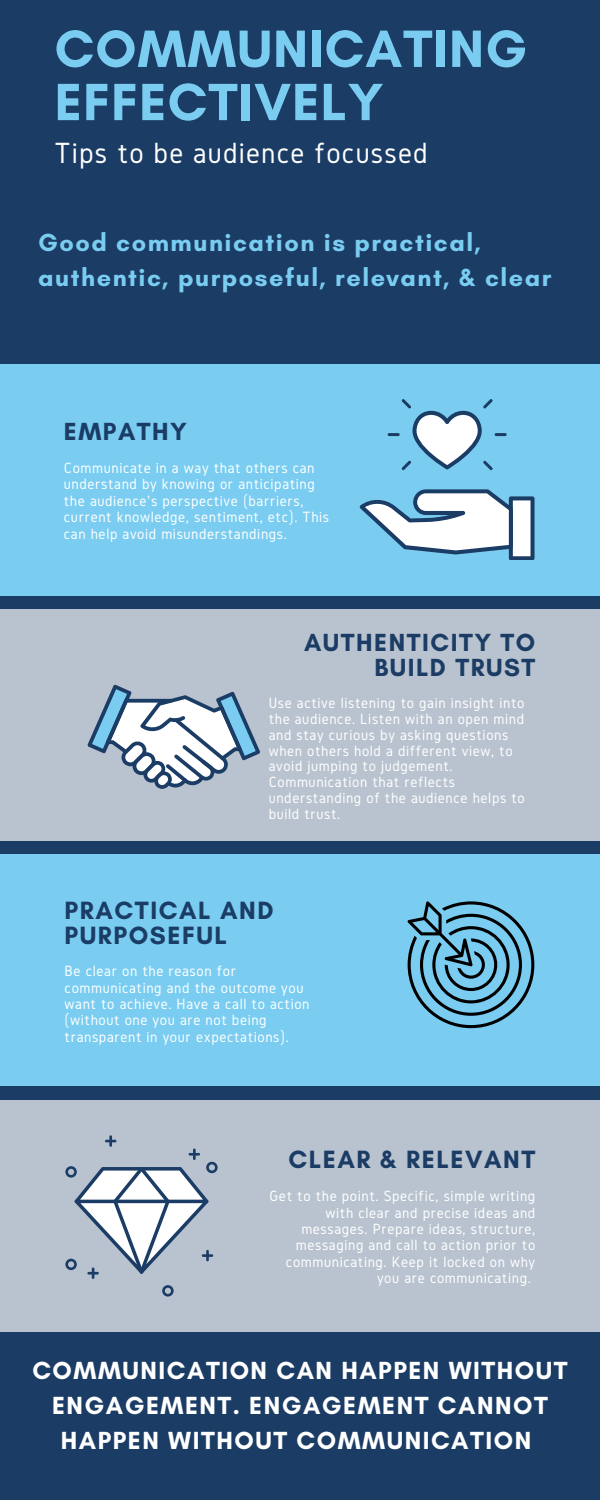
<style>
.page{position:relative;width:600px;height:1500px;background:#1b3c65}
.page>*{position:absolute;margin:0;border:0;box-sizing:border-box;transform-origin:0 0}
.t1{font:700 53.4px/53.2px "Glacial Indifference";letter-spacing:.02em;color:#7acdf1}
.t2{font:30.4px "Gidole";letter-spacing:.04em;color:#fff}
.t3{font:700 25.5px/24.5px "Glacial Indifference";letter-spacing:.06em;color:#1b3c65}
.t4{font:700 25.2px/35.2px "Glacial Indifference";letter-spacing:.06em;color:#fff;text-align:center}
.t5{font:700 25.2px/35.2px "Glacial Indifference";letter-spacing:.06em;color:#7acdf1}
.t6{font:700 25.2px/24.5px "Glacial Indifference";letter-spacing:.06em;color:#1b3c65;text-align:right}
.t7{font:15.5px/16.4px "Gidole";letter-spacing:.04em;color:#fff}
</style>
<div class="page">
<div style="left:0;top:364px;width:600px;height:231px;background:#7acdf1"></div>
<svg style="left:360px;top:489px;width:174px;height:71px"></svg>
<svg style="left:388px;top:399px;width:119px;height:71px"></svg>
<div style="left:0;top:609px;width:600px;height:232px;background:#b9c3cf"></div>
<div style="left:0;top:854px;width:600px;height:232px;background:#7acdf1"></div>
<div style="left:0;top:1100px;width:600px;height:232px;background:#b9c3cf"></div>
<svg style="left:162px;top:1285px;width:12px;height:11px"></svg>
<svg style="left:65px;top:1136px;width:153px;height:143px"></svg>
<svg style="left:88px;top:685px;width:172px;height:104px"></svg>
<svg style="left:408px;top:901px;width:126px;height:127px"></svg>
<p class="t1" style="left:55px;top:22px;width:474px">COMMUNICATING<br>EFFECTIVELY</p>
<p class="t2" style="left:55px;top:137px;width:375px">Tips to be audience focussed</p>
<p class="t5" style="left:38px;top:224px;width:515px">Good communication is practical, authentic, purposeful, relevant, &amp; clear</p>
<p class="t6" style="left:64px;top:419px;width:125px">EMPATHY</p>
<p class="t7" style="left:64px;top:460px;width:267px">Communicate in a way that others can understand by knowing or anticipating the audience's perspective (barriers, current knowledge, sentiment, etc). This can help avoid misunderstandings.</p>
<p class="t6" style="left:304px;top:630px;width:233px">AUTHENTICITY TO<br>BUILD TRUST</p>
<p class="t7" style="left:269px;top:695px;width:258px;line-height:15.8px">Use active listening to gain insight into the audience. Listen with an open mind and stay curious by asking questions when others hold a different view, to avoid jumping to judgement.<br>Communication that reflects understanding of the audience helps to build trust.</p>
<p class="t3" style="left:65px;top:898px;width:210px">PRACTICAL AND<br>PURPOSEFUL</p>
<p class="t7" style="left:65px;top:963px;width:246px">Be clear on the reason for communicating and the outcome you want to achieve. Have a call to action (without one you are not being transparent in your expectations).</p>
<p class="t3" style="left:288px;top:1147px;width:248px">CLEAR &amp; RELEVANT</p>
<p class="t7" style="left:269px;top:1188px;width:267px;text-align:right">Get to the point. Specific, simple writing with clear and precise ideas and messages. Prepare ideas, structure, messaging and call to action prior to communicating. Keep it locked on why you are communicating.</p>
<p class="t4" style="left:32px;top:1352px;width:537px">COMMUNICATION CAN HAPPEN WITHOUT<br>ENGAGEMENT. ENGAGEMENT CANNOT<br>HAPPEN WITHOUT COMMUNICATION</p>
</div>
